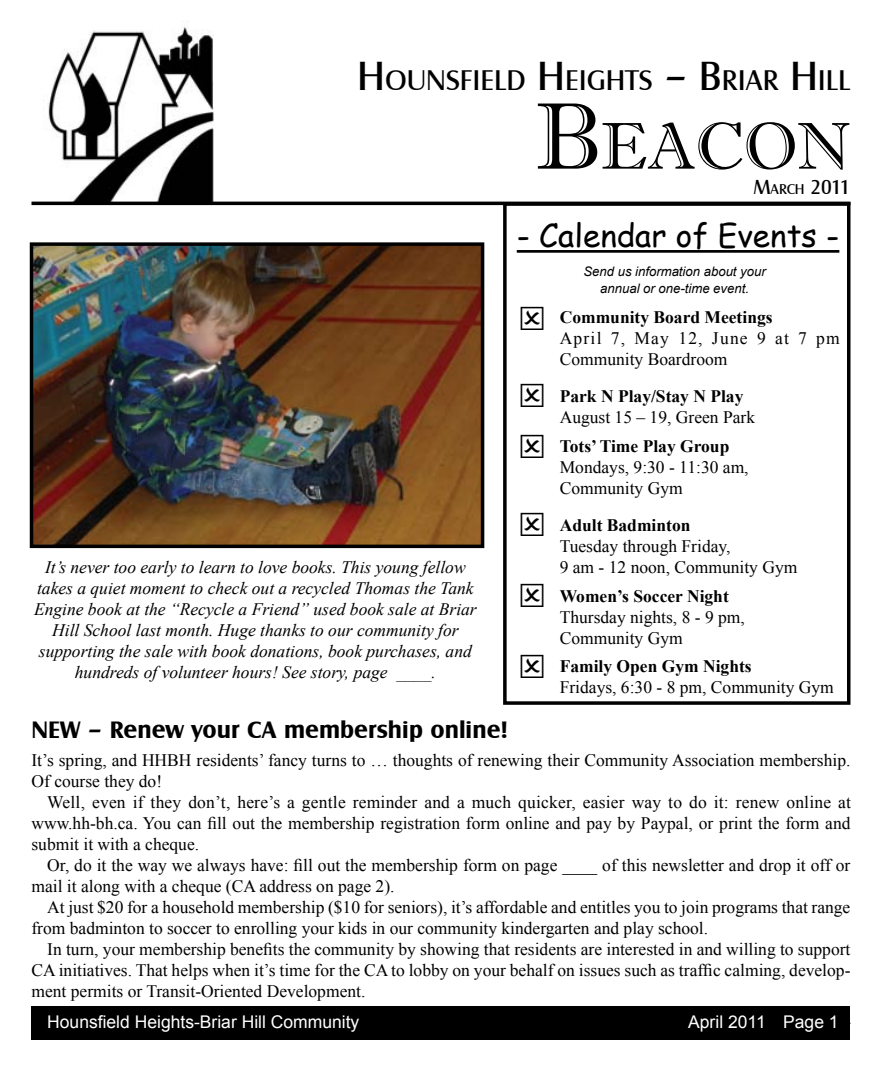
<style>
.page{position:relative;width:882px;height:1071px;background:#fff}
.page>*{position:absolute;margin:0;border:0;box-sizing:border-box;transform-origin:0 0}
.t1{font:66.15px "Imprint MT Shadow";color:#000}
.t2{font:31.5px "Comic Sans MS";color:#000}
.t3{font:29.4px "Castle T";color:#000}
.t4{font:700 24.5px "Castle T";color:#000}
.t5{font:21px "Castle T";color:#000}
.t6{font:17.5px/21px "Times New Roman";color:#000}
.t7{font:italic 17.5px/21px "Times New Roman";color:#000;text-align:center}
.t8{font:700 17.5px "Times New Roman";color:#000}
.t9{font:17.5px "Arial";color:#fff}
.t10{font:italic 13.12px/16.8px "Arial";color:#000;text-align:center}
.s1{font-size:42px}
.s2{font-size:94.5px}
.s3{font-size:14.7px}
</style>
<div class="page">
<div style="left:32px;top:1006px;width:818px;height:34px;background:#000"></div>
<img style="left:43px;top:27px;width:170px;height:175px">
<hr style="left:32px;top:202px;width:818px;height:3px;background:#000">
<hr style="left:517px;top:250px;width:322px;height:3px;background:#000">
<div style="left:503px;top:202px;width:347px;height:503px;border:4px solid #000"></div>
<img style="left:35px;top:247px;width:444px;height:296px">
<div style="left:30px;top:242px;width:454px;height:306px;border:4px solid #000"></div>
<h3 class="t3" style="left:357px;top:64px;width:495px"><span class="s1">H</span>OUNSFIELD <span class="s1">H</span>EIGHTS <span class="s1">– B</span>RIAR <span class="s1">H</span>ILL</h3>
<h1 class="t1" style="left:535px;top:107px;width:317px"><span class="s2">B</span>EACON</h1>
<p class="t5" style="left:753px;top:175px;width:99px">M<span class="s3">ARCH</span> 2011</p>
<h2 class="t2" style="left:517px;top:212px;width:324px">- Calendar of Events -</h2>
<p class="t10" style="left:583px;top:263px;width:184px">Send us information about your annual or one-time event.</p>
<p class="t8" style="left:560px;top:305px;width:214px">Community Board Meetings</p>
<p class="t6" style="left:560px;top:328px;width:282px">April 7, May 12, June 9 at 7 pm<br>Community Boardroom</p>
<p class="t8" style="left:560px;top:384px;width:185px">Park N Play/Stay N Play</p>
<p class="t6" style="left:560px;top:406px;width:197px">August 15 – 19, Green Park</p>
<p class="t8" style="left:560px;top:434px;width:171px">Tots’ Time Play Group</p>
<p class="t6" style="left:560px;top:456px;width:190px">Mondays, 9:30 - 11:30 am,<br>Community Gym</p>
<p class="t8" style="left:560px;top:513px;width:132px">Adult Badminton</p>
<p class="t6" style="left:560px;top:535px;width:239px">Tuesday through Friday,<br>9 am - 12 noon, Community Gym</p>
<p class="t8" style="left:560px;top:584px;width:171px">Women’s Soccer Night</p>
<p class="t6" style="left:560px;top:606px;width:187px">Thursday nights, 8 - 9 pm,<br>Community Gym</p>
<p class="t8" style="left:560px;top:654px;width:194px">Family Open Gym Nights</p>
<p class="t6" style="left:560px;top:677px;width:276px">Fridays, 6:30 - 8 pm, Community Gym</p>
<h3 class="t4" style="left:32px;top:716px;width:478px">NEW – Renew your CA membership online!</h3>
<p class="t6" style="left:32px;top:749px;width:821px">It’s spring, and HHBH residents’ fancy turns to … thoughts of renewing their Community Association membership.<br>Of course they do!</p>
<p class="t6" style="left:32px;top:791px;width:821px;text-align:justify;text-indent:16px">Well, even if they don’t, here’s a gentle reminder and a much quicker, easier way to do it: renew online at www.hh-bh.ca. You can fill out the membership registration form online and pay by Paypal, or print the form and submit it with a cheque.</p>
<p class="t6" style="left:32px;top:854px;width:820px;text-indent:16px">Or, do it the way we always have: fill out the membership form on page ____ of this newsletter and drop it off or mail it along with a cheque (CA address on page 2).</p>
<p class="t6" style="left:32px;top:896px;width:820px;text-indent:16px">At just $20 for a household membership ($10 for seniors), it’s affordable and entitles you to join programs that range from badminton to soccer to enrolling your kids in our community kindergarten and play school.</p>
<p class="t6" style="left:32px;top:938px;width:821px;text-align:justify;text-indent:16px">In turn, your membership benefits the community by showing that residents are interested in and willing to support CA initiatives. That helps when it’s time for the CA to lobby on your behalf on issues such as traffic calming, develop&shy;ment permits or Transit-Oriented Development.</p>
<p class="t7" style="left:34px;top:556px;width:444px">It’s never too early to learn to love books. This young fellow takes a quiet moment to check out a recycled Thomas the Tank Engine book at the “Recycle a Friend” used book sale at Briar Hill School last month. Huge thanks to our community for supporting the sale with book donations, book purchases, and hundreds of volunteer hours! See story, page ____.</p>
<p class="t9" style="left:47px;top:1010px;width:314px">Hounsfield Heights-Briar Hill Community</p>
<p class="t9" style="left:688px;top:1011px;width:152px">April 2011 Page 1</p>
</div>
